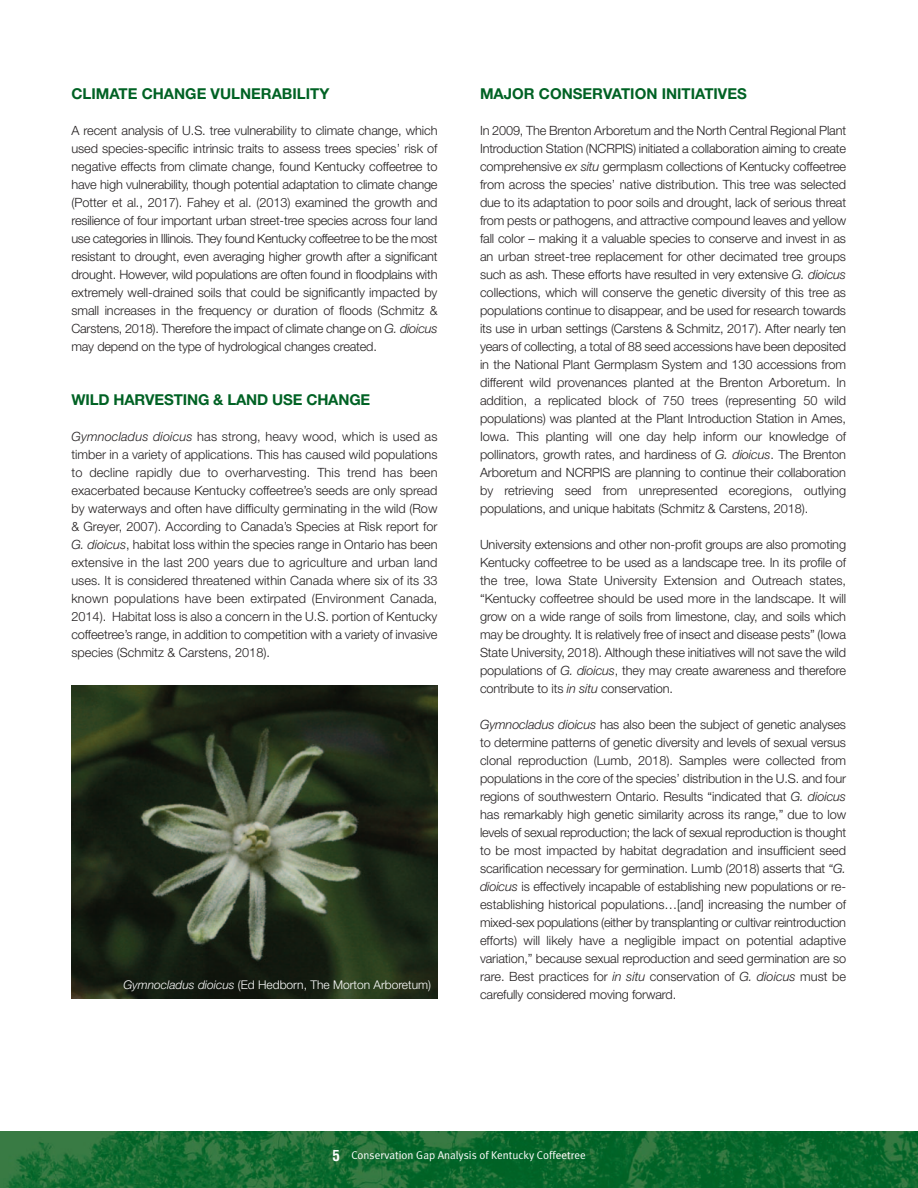
<style>
.page{position:relative;width:918px;height:1188px;background:#fff}
.page>*{position:absolute;margin:0;border:0;box-sizing:border-box;transform-origin:0 0}
.t1{font:700 15px "Helvetica Neue";color:#006224}
.t2{font:300 12.75px/18px "Helvetica Neue";letter-spacing:-.01em;color:#231f20;text-align:justify}
.t3{font:300 12px "Helvetica Neue";color:#fff}
.t4{font:11.25px "Meta Plus Normal";color:#fff}
.s1{font-style:italic}
.s2{font-family:"Helvetica";font-weight:700;font-stretch:condensed;font-size:15px}
</style>
<div class="page">
<img style="left:0;top:1131px;width:918px;height:57px">
<img style="left:72px;top:685px;width:366px;height:314px">
<p class="t1" style="left:71px;top:88px;width:260px">CLIMATE CHANGE VULNERABILITY</p>
<p class="t2" style="left:71px;top:122px;width:368px">A recent analysis of U.S. tree vulnerability to climate change, which used species-specific intrinsic traits to assess trees species’ risk of negative effects from climate change, found Kentucky coffeetree to have high vulnerability, though potential adaptation to climate change (Potter et al., 2017). Fahey et al. (2013) examined the growth and resilience of four important urban street-tree species across four land use categories in Illinois. They found Kentucky coffeetree to be the most resistant to drought, even averaging higher growth after a significant drought. However, wild populations are often found in floodplains with extremely well-drained soils that could be significantly impacted by small increases in the frequency or duration of floods (Schmitz &amp; Carstens, 2018). Therefore the impact of climate change on <span class="s1">G. dioicus </span>may depend on the type of hydrological changes created.</p>
<p class="t1" style="left:71px;top:394px;width:300px">WILD HARVESTING &amp; LAND USE CHANGE</p>
<p class="t2" style="left:71px;top:428px;width:368px"><span class="s1">Gymnocladus dioicus</span> has strong, heavy wood, which is used as timber in a variety of applications. This has caused wild populations to decline rapidly due to overharvesting. This trend has been exacerbated because Kentucky coffeetree’s seeds are only spread by waterways and often have difficulty germinating in the wild (Row &amp; Greyer, 2007). According to Canada’s Species at Risk report for <span class="s1">G. dioicus</span>, habitat loss within the species range in Ontario has been extensive in the last 200 years due to agriculture and urban land uses. It is considered threatened within Canada where six of its 33 known populations have been extirpated (Environment Canada, 2014). Habitat loss is also a concern in the U.S. portion of Kentucky coffeetree’s range, in addition to competition with a variety of invasive species (Schmitz &amp; Carstens, 2018).</p>
<p class="t3" style="left:123px;top:981px;width:309px"><span class="s1">Gymnocladus dioicus</span> (Ed Hedborn, The Morton Arboretum)</p>
<p class="t1" style="left:480px;top:88px;width:268px">MAJOR CONSERVATION INITIATIVES</p>
<p class="t2" style="left:480px;top:122px;width:368px">In 2009, The Brenton Arboretum and the North Central Regional Plant Introduction Station (NCRPIS) initiated a collaboration aiming to create comprehensive <span class="s1">ex situ</span> germplasm collections of Kentucky coffeetree from across the species’ native distribution. This tree was selected due to its adaptation to poor soils and drought, lack of serious threat from pests or pathogens, and attractive compound leaves and yellow fall color – making it a valuable species to conserve and invest in as an urban street-tree replacement for other decimated tree groups such as ash. These efforts have resulted in very extensive <span class="s1">G. dioicus </span>collections, which will conserve the genetic diversity of this tree as populations continue to disappear, and be used for research towards its use in urban settings (Carstens &amp; Schmitz, 2017). After nearly ten years of collecting, a total of 88 seed accessions have been deposited in the National Plant Germplasm System and 130 accessions from different wild provenances planted at the Brenton Arboretum. In addition, a replicated block of 750 trees (representing 50 wild populations) was planted at the Plant Introduction Station in Ames, Iowa. This planting will one day help inform our knowledge of pollinators, growth rates, and hardiness of <span class="s1">G. dioicus</span>. The Brenton Arboretum and NCRPIS are planning to continue their collaboration by retrieving seed from unrepresented ecoregions, outlying populations, and unique habitats (Schmitz &amp; Carstens, 2018).</p>
<p class="t2" style="left:480px;top:536px;width:368px">University extensions and other non-profit groups are also promoting Kentucky coffeetree to be used as a landscape tree. In its profile of the tree, Iowa State University Extension and Outreach states, “Kentucky coffeetree should be used more in the landscape. It will grow on a wide range of soils from limestone, clay, and soils which may be droughty. It is relatively free of insect and disease pests” (Iowa State University, 2018). Although these initiatives will not save the wild populations of <span class="s1">G. dioicus</span>, they may create awareness and therefore contribute to its <span class="s1">in situ</span> conservation.</p>
<p class="t2" style="left:480px;top:716px;width:368px"><span class="s1">Gymnocladus dioicus</span> has also been the subject of genetic analyses to determine patterns of genetic diversity and levels of sexual versus clonal reproduction (Lumb, 2018). Samples were collected from populations in the core of the species’ distribution in the U.S. and four regions of southwestern Ontario. Results “indicated that <span class="s1">G. dioicus </span>has remarkably high genetic similarity across its range,” due to low levels of sexual reproduction; the lack of sexual reproduction is thought to be most impacted by habitat degradation and insufficient seed scarification necessary for germination. Lumb (2018) asserts that “<span class="s1">G. dioicus</span> is effectively incapable of establishing new populations or re&shy;establishing historical populations…[and] increasing the number of mixed-sex populations (either by transplanting or cultivar reintroduction efforts) will likely have a negligible impact on potential adaptive variation,” because sexual reproduction and seed germination are so rare. Best practices for <span class="s1">in situ</span> conservation of <span class="s1">G. dioicus</span> must be carefully considered moving forward.</p>
<p class="t4" style="left:333px;top:1151px;width:255px"><span class="s2">5</span> Conservation Gap Analysis of Kentucky Coffeetree</p>
</div>
